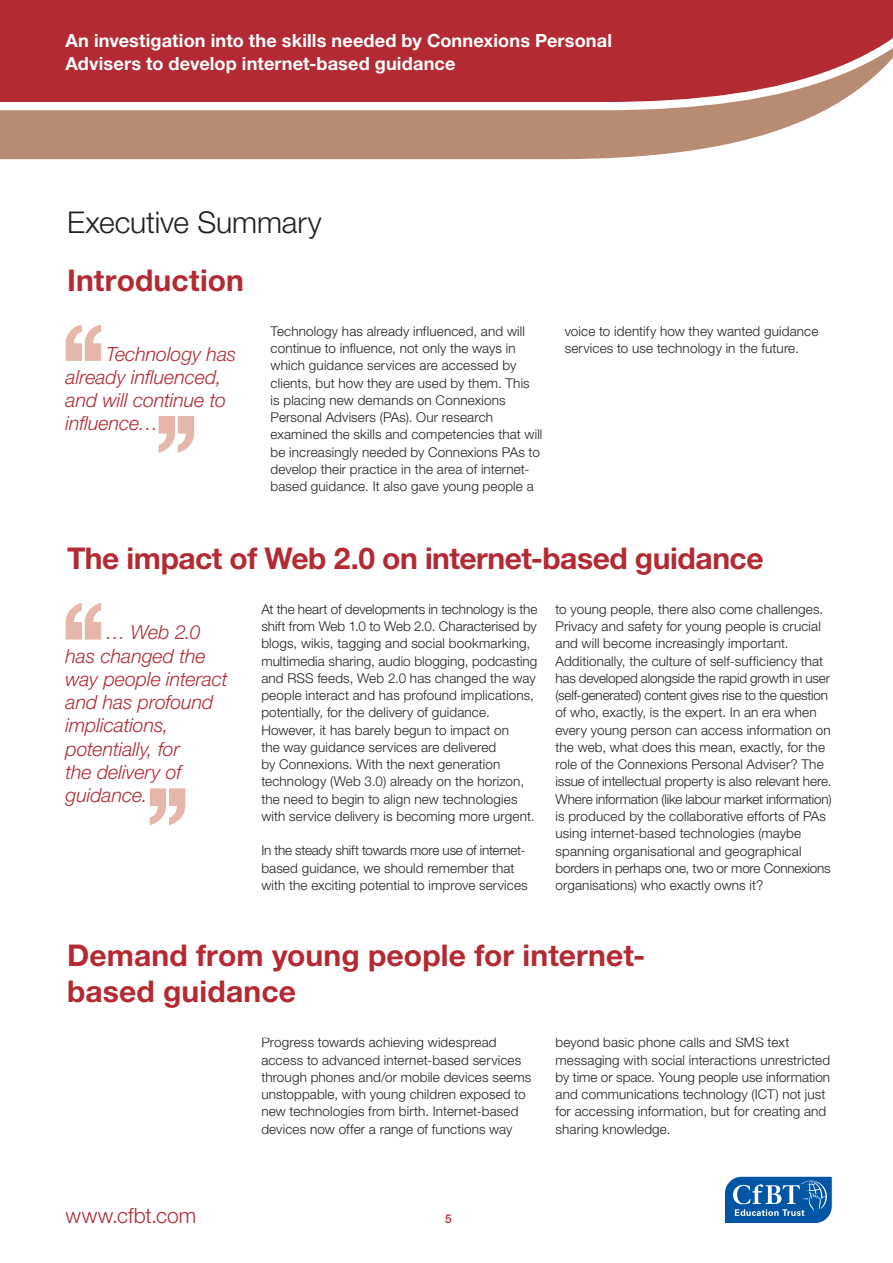
<style>
.page{position:relative;width:893px;height:1263px;background:#fff}
.page>*{position:absolute;margin:0;border:0;box-sizing:border-box;transform-origin:0 0}
.t1{font:500 130.5px "Helvetica Neue LT";color:#e7b6aa}
.t2{font:700 30px/36px "Helvetica Neue LT";color:#b32a33}
.t3{font:300 30px "Helvetica Neue LT";letter-spacing:-.005em;color:#231f20}
.t4{font:300 21px "Helvetica Neue LT";color:#b32a33}
.t5{font:italic 300 19.5px/23.2px "Helvetica Neue LT";letter-spacing:-.005em;color:#b32a33}
.t6{font:700 18.15px/22.6px "Helvetica Neue LT";letter-spacing:.005em;color:#fff}
.t7{font:300 13.5px/17.2px "Helvetica Neue LT";letter-spacing:.01em;color:#231f20}
.t8{font:500 12px "Helvetica Neue LT";color:#b32a33}
</style>
<div class="page">
<svg style="left:724px;top:1176px;width:108px;height:48px;background:#3779b8"></svg>
<svg style="left:3px;top:114px;width:814px;height:45px;background:#be957f"></svg>
<svg style="left:3px;top:0;width:889px;height:114px;background:#ba4349"></svg>
<svg style="left:0;top:0;width:3px;height:159px"></svg>
<h3 class="t6" style="left:66px;top:29px;width:547px">An investigation into the skills needed by Connexions Personal<br>Advisers to develop internet-based guidance</h3>
<h2 class="t3" style="left:67px;top:204px;width:256px">Executive Summary</h2>
<h2 class="t2" style="left:67px;top:261px;width:178px">Introduction</h2>
<h1 class="t1" style="left:56px;top:293px;width:57px">‘‘</h1>
<h3 class="t5" style="left:66px;top:342px;width:172px;text-indent:40px">Technology has already influenced, and will continue to influence…</h3>
<h1 class="t1" style="left:204px;top:484px;width:57px;rotate:-180deg">‘ ‘</h1>
<p class="t7" style="left:270px;top:322px;width:273px">Technology has already influenced, and will continue to influence, not only the ways in which guidance services are accessed by clients, but how they are used by them. This<br>is placing new demands on Connexions Personal Advisers (PAs). Our research examined the skills and competencies that will be increasingly needed by Connexions PAs to develop their practice in the area of internet&shy;based guidance. It also gave young people a</p>
<p class="t7" style="left:564px;top:322px;width:255px">voice to identify how they wanted guidance services to use technology in the future.</p>
<h2 class="t2" style="left:67px;top:539px;width:697px">The impact of Web 2.0 on internet-based guidance</h2>
<h1 class="t1" style="left:56px;top:571px;width:57px">‘‘</h1>
<h3 class="t5" style="left:66px;top:620px;width:163px;text-indent:40px">… Web 2.0 has changed the way people interact and has profound implications, potentially, for<br>the delivery of guidance.</h3>
<h1 class="t1" style="left:195px;top:856px;width:57px;rotate:-180deg">‘ ‘</h1>
<p class="t7" style="left:261px;top:600px;width:277px">At the heart of developments in technology is the shift from Web 1.0 to Web 2.0. Characterised by blogs, wikis, tagging and social bookmarking, multimedia sharing, audio blogging, podcasting and RSS feeds, Web 2.0 has changed the way people interact and has profound implications, potentially, for the delivery of guidance.<br>However, it has barely begun to impact on<br>the way guidance services are delivered<br>by Connexions. With the next generation technology (Web 3.0) already on the horizon, the need to begin to align new technologies with service delivery is becoming more urgent.</p>
<p class="t7" style="left:261px;top:841px;width:268px">In the steady shift towards more use of internet&shy;based guidance, we should remember that with the exciting potential to improve services</p>
<p class="t7" style="left:555px;top:600px;width:277px">to young people, there also come challenges.<br>Privacy and safety for young people is crucial and will become increasingly important.<br>Additionally, the culture of self-sufficiency that has developed alongside the rapid growth in user (self-generated) content gives rise to the question of who, exactly, is the expert. In an era when every young person can access information on the web, what does this mean, exactly, for the role of the Connexions Personal Adviser? The issue of intellectual property is also relevant here.<br>Where information (like labour market information) is produced by the collaborative efforts of PAs using internet-based technologies (maybe spanning organisational and geographical borders in perhaps one, two or more Connexions organisations) who exactly owns it?</p>
<h2 class="t2" style="left:67px;top:936px;width:579px">Demand from young people for internet&shy;based guidance</h2>
<p class="t7" style="left:261px;top:1033px;width:271px">Progress towards achieving widespread access to advanced internet-based services through phones and/or mobile devices seems unstoppable, with young children exposed to new technologies from birth. Internet-based devices now offer a range of functions way</p>
<p class="t7" style="left:555px;top:1033px;width:276px">beyond basic phone calls and SMS text messaging with social interactions unrestricted by time or space. Young people use information and communications technology (ICT) not just for accessing information, but for creating and sharing knowledge.</p>
<h3 class="t4" style="left:66px;top:1202px;width:132px">www.cfbt.com</h3>
<p class="t8" style="left:445px;top:1210px;width:8px">5</p>
</div>
